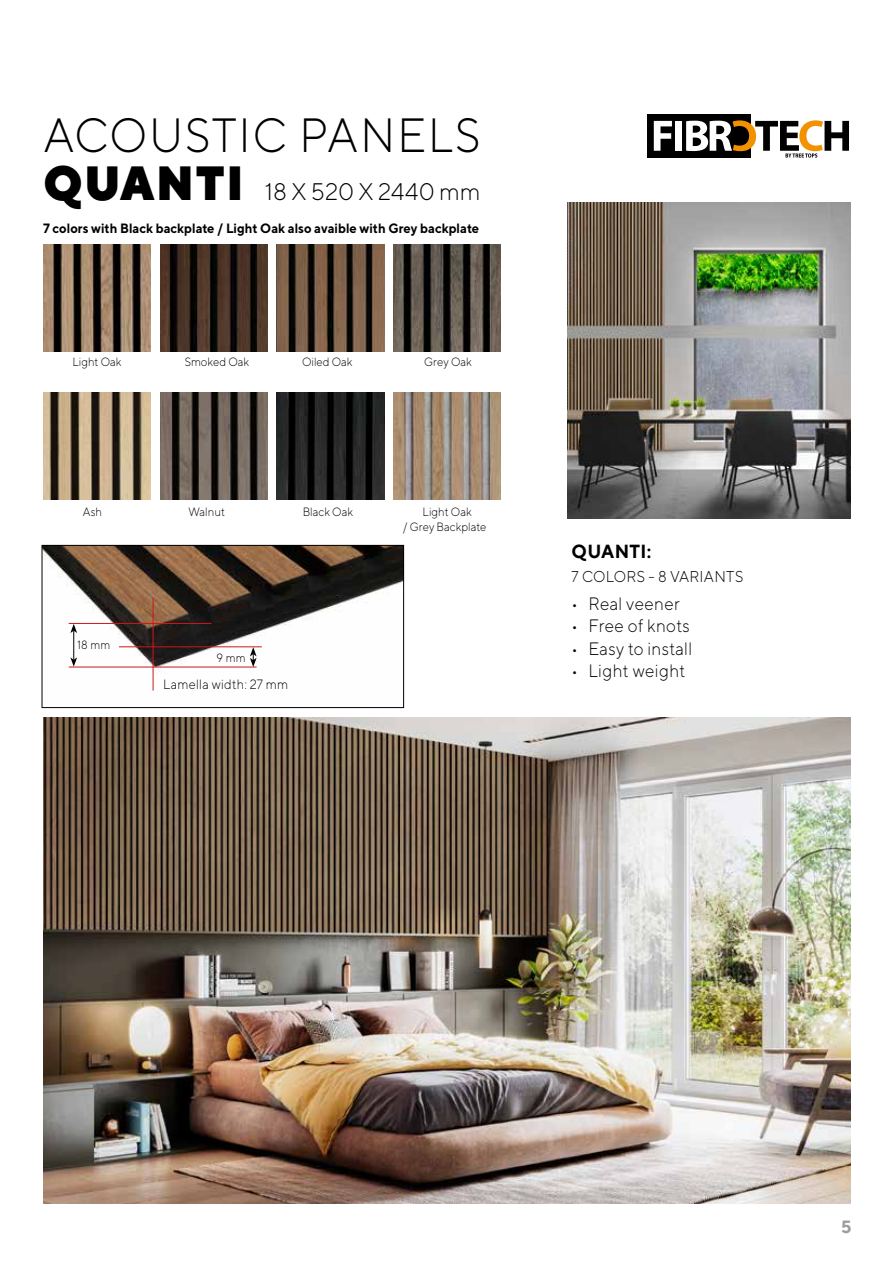
<style>
.page{position:relative;width:893px;height:1263px;background:#fff}
.page>*{position:absolute;margin:0;border:0;box-sizing:border-box;transform-origin:0 0}
.t1{font:300 48px "TT Norms";letter-spacing:.04em;color:#000;scale:.95 1}
.t2{font:300 24px "TT Norms";color:#000}
.t3{font:700 19.05px "TT Norms";letter-spacing:.02em;color:#000;scale:.95 1}
.t4{font:300 18px "TT Norms";letter-spacing:.02em;color:#000;scale:.95 1}
.t5{font:700 17.7px "TT Norms";color:#9d9d9c;scale:.95 1}
.t6{font:300 15.75px "TT Norms";letter-spacing:.02em;color:#000;scale:.95 1}
.t7{font:700 13.5px "TT Norms";color:#000;scale:.95 1}
.t8{font:300 13.5px "TT Norms";letter-spacing:.02em;color:#000;scale:.95 1}
.t9{font:300 12px/15px "TT Norms";color:#000;text-align:center;scale:.95 1}
.s1{font-weight:900;font-size:48px}
</style>
<div class="page">
<img style="left:568px;top:203px;width:282px;height:316px">
<img style="left:43px;top:717px;width:807px;height:486px">
<img style="left:44px;top:547px;width:358px;height:144px">
<div style="left:42px;top:545px;width:362px;height:163px;border:1px solid #000"></div>
<hr style="left:153px;top:598px;width:1px;height:92px;background:#cd1719">
<hr style="left:119px;top:646px;width:143px;height:1px;background:#cd1719">
<hr style="left:69px;top:623px;width:143px;height:1px;background:#cd1719">
<hr style="left:69px;top:667px;width:188px;height:1px;background:#cd1719">
<svg style="left:70px;top:624px;width:7px;height:43px"></svg>
<svg style="left:250px;top:647px;width:7px;height:20px"></svg>
<img style="left:393px;top:244px;width:108px;height:107px">
<img style="left:43px;top:393px;width:108px;height:107px">
<img style="left:160px;top:393px;width:107px;height:107px">
<img style="left:277px;top:393px;width:107px;height:107px">
<img style="left:43px;top:244px;width:108px;height:107px">
<img style="left:160px;top:244px;width:107px;height:107px">
<img style="left:277px;top:244px;width:107px;height:107px">
<img style="left:393px;top:393px;width:108px;height:107px">
<div style="left:647px;top:115px;width:104px;height:43px;background:#000"></div>
<svg style="left:654px;top:121px;width:18px;height:30px"></svg>
<div style="left:675px;top:121px;width:7px;height:30px;background:#fff"></div>
<svg style="left:686px;top:120px;width:163px;height:38px"></svg>
<h1 class="t1" style="left:43px;top:106px;width:462px">ACOUSTIC PANELS</h1>
<h2 class="t2" style="left:43px;top:177px;width:439px"><span class="s1">QUANTI</span> 18 X 520 X 2440 mm</h2>
<p class="t7" style="left:43px;top:220px;width:460px">7 colors with Black backplate / Light Oak also avaible with Grey backplate</p>
<p class="t9" style="left:72px;top:354px;width:53px">Light Oak</p>
<p class="t9" style="left:185px;top:354px;width:69px">Smoked Oak</p>
<p class="t9" style="left:302px;top:354px;width:55px">Oiled Oak</p>
<p class="t9" style="left:424px;top:354px;width:52px">Grey Oak</p>
<p class="t9" style="left:83px;top:504px;width:22px">Ash</p>
<p class="t9" style="left:189px;top:504px;width:40px">Walnut</p>
<p class="t9" style="left:303px;top:504px;width:54px">Black Oak</p>
<p class="t9" style="left:403px;top:504px;width:89px">Light Oak<br>/ Grey Backplate</p>
<p class="t9" style="left:77px;top:637px;width:37px">18 mm</p>
<p class="t9" style="left:217px;top:650px;width:32px">9 mm</p>
<p class="t8" style="left:163px;top:676px;width:133px">Lamella width: 27 mm</p>
<h3 class="t3" style="left:572px;top:539px;width:86px">QUANTI:</h3>
<h3 class="t6" style="left:572px;top:566px;width:182px">7 COLORS - 8 VARIANTS</h3>
<h3 class="t4" style="left:572px;top:592px;width:116px">• Real veener</h3>
<h3 class="t4" style="left:572px;top:615px;width:126px">• Free of knots</h3>
<h3 class="t4" style="left:572px;top:637px;width:129px">• Easy to install</h3>
<h3 class="t4" style="left:572px;top:660px;width:121px">• Light weight</h3>
<h3 class="t5" style="left:841px;top:1216px;width:12px">5</h3>
</div>
